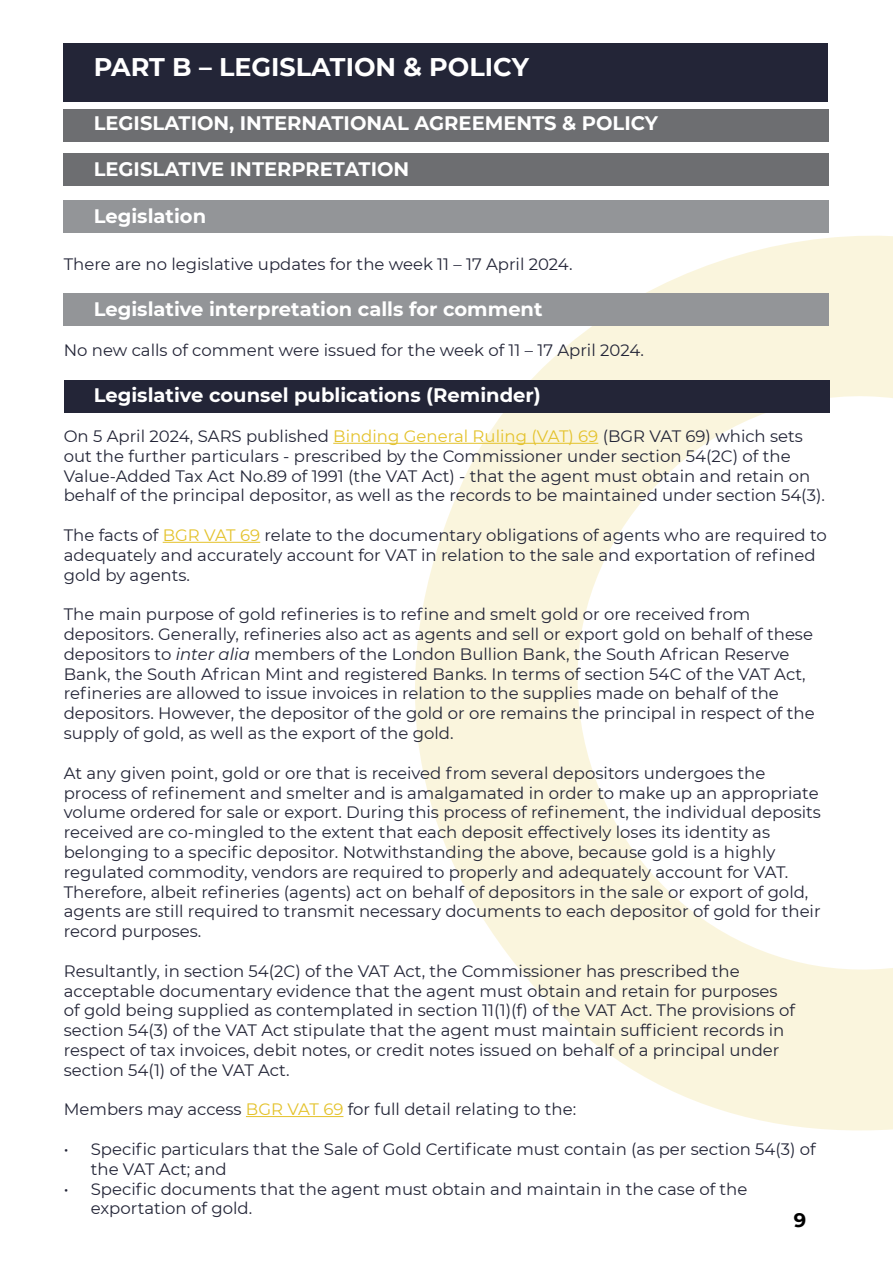
<style>
.page{position:relative;width:893px;height:1263px;background:#fff}
.page>*{position:absolute;margin:0;border:0;box-sizing:border-box;transform-origin:0 0}
.t1{font:700 25.5px "Montserrat";color:#fff}
.t2{font:700 19.5px "Montserrat";color:#fff}
.t3{font:700 19.5px "Montserrat";color:#000}
.t4{font:16.5px/19.8px "Montserrat";color:#232537}
.s1{color:#e4c22b}
.s2{font-style:italic}
</style>
<div class="page">
<svg style="left:401px;top:232px;width:492px;height:899px"></svg>
<div style="left:64px;top:200px;width:765px;height:32px;background:#939598"></div>
<div style="left:64px;top:293px;width:765px;height:32px;background:#939598"></div>
<div style="left:64px;top:381px;width:765px;height:32px;background:#232537"></div>
<div style="left:64px;top:109px;width:765px;height:32px;background:#6d6e71"></div>
<div style="left:64px;top:153px;width:765px;height:32px;background:#6d6e71"></div>
<div style="left:64px;top:43px;width:764px;height:58px;background:#232537"></div>
<hr style="left:333px;top:443px;width:265px;height:1px;background:#e4c22b">
<hr style="left:163px;top:542px;width:97px;height:1px;background:#e4c22b">
<hr style="left:246px;top:1116px;width:97px;height:1px;background:#e4c22b">
<h1 class="t1" style="left:94px;top:48px;width:437px">PART B – LEGISLATION &amp; POLICY</h1>
<p class="t2" style="left:94px;top:109px;width:566px">LEGISLATION, INTERNATIONAL AGREEMENTS &amp; POLICY</p>
<p class="t2" style="left:94px;top:155px;width:317px">LEGISLATIVE INTERPRETATION</p>
<p class="t2" style="left:94px;top:202px;width:114px">Legislation</p>
<p class="t4" style="left:64px;top:253px;width:510px">There are no legislative updates for the week 11 – 17 April 2024.</p>
<p class="t2" style="left:94px;top:295px;width:450px">Legislative interpretation calls for comment</p>
<p class="t4" style="left:64px;top:339px;width:582px">No new calls of comment were issued for the week of 11 – 17 April 2024.</p>
<p class="t2" style="left:94px;top:381px;width:449px">Legislative counsel publications (Reminder)</p>
<p class="t4" style="left:64px;top:426px;width:763px">On 5 April 2024, SARS published <span class="s1">Binding General Ruling (VAT) 69</span> (BGR VAT 69) which sets out the further particulars - prescribed by the Commissioner under section 54(2C) of the Value-Added Tax Act No.89 of 1991 (the VAT Act) - that the agent must obtain and retain on behalf of the principal depositor, as well as the records to be maintained under section 54(3).</p>
<p class="t4" style="left:64px;top:525px;width:764px">The facts of <span class="s1">BGR VAT 69</span> relate to the documentary obligations of agents who are required to adequately and accurately account for VAT in relation to the sale and exportation of refined gold by agents.</p>
<p class="t4" style="left:64px;top:604px;width:752px">The main purpose of gold refineries is to refine and smelt gold or ore received from depositors. Generally, refineries also act as agents and sell or export gold on behalf of these depositors to <span class="s2">inter alia</span> members of the London Bullion Bank, the South African Reserve Bank, the South African Mint and registered Banks. In terms of section 54C of the VAT Act, refineries are allowed to issue invoices in relation to the supplies made on behalf of the depositors. However, the depositor of the gold or ore remains the principal in respect of the supply of gold, as well as the export of the gold.</p>
<p class="t4" style="left:64px;top:762px;width:759px">At any given point, gold or ore that is received from several depositors undergoes the process of refinement and smelter and is amalgamated in order to make up an appropriate volume ordered for sale or export. During this process of refinement, the individual deposits received are co-mingled to the extent that each deposit effectively loses its identity as belonging to a specific depositor. Notwithstanding the above, because gold is a highly regulated commodity, vendors are required to properly and adequately account for VAT.<br>Therefore, albeit refineries (agents) act on behalf of depositors in the sale or export of gold, agents are still required to transmit necessary documents to each depositor of gold for their record purposes.</p>
<p class="t4" style="left:64px;top:960px;width:733px">Resultantly, in section 54(2C) of the VAT Act, the Commissioner has prescribed the acceptable documentary evidence that the agent must obtain and retain for purposes of gold being supplied as contemplated in section 11(1)(f) of the VAT Act. The provisions of section 54(3) of the VAT Act stipulate that the agent must maintain sufficient records in respect of tax invoices, debit notes, or credit notes issued on behalf of a principal under section 54(1) of the VAT Act.</p>
<p class="t4" style="left:64px;top:1099px;width:514px">Members may access <span class="s1">BGR VAT 69</span> for full detail relating to the:</p>
<p class="t4" style="left:91px;top:1138px;width:727px;text-indent:-27px">• Specific particulars that the Sale of Gold Certificate must contain (as per section 54(3) of the VAT Act; and</p>
<p class="t4" style="left:91px;top:1178px;width:658px;text-indent:-27px">• Specific documents that the agent must obtain and maintain in the case of the exportation of gold.</p>
<p class="t3" style="left:794px;top:1206px;width:14px">9</p>
</div>
